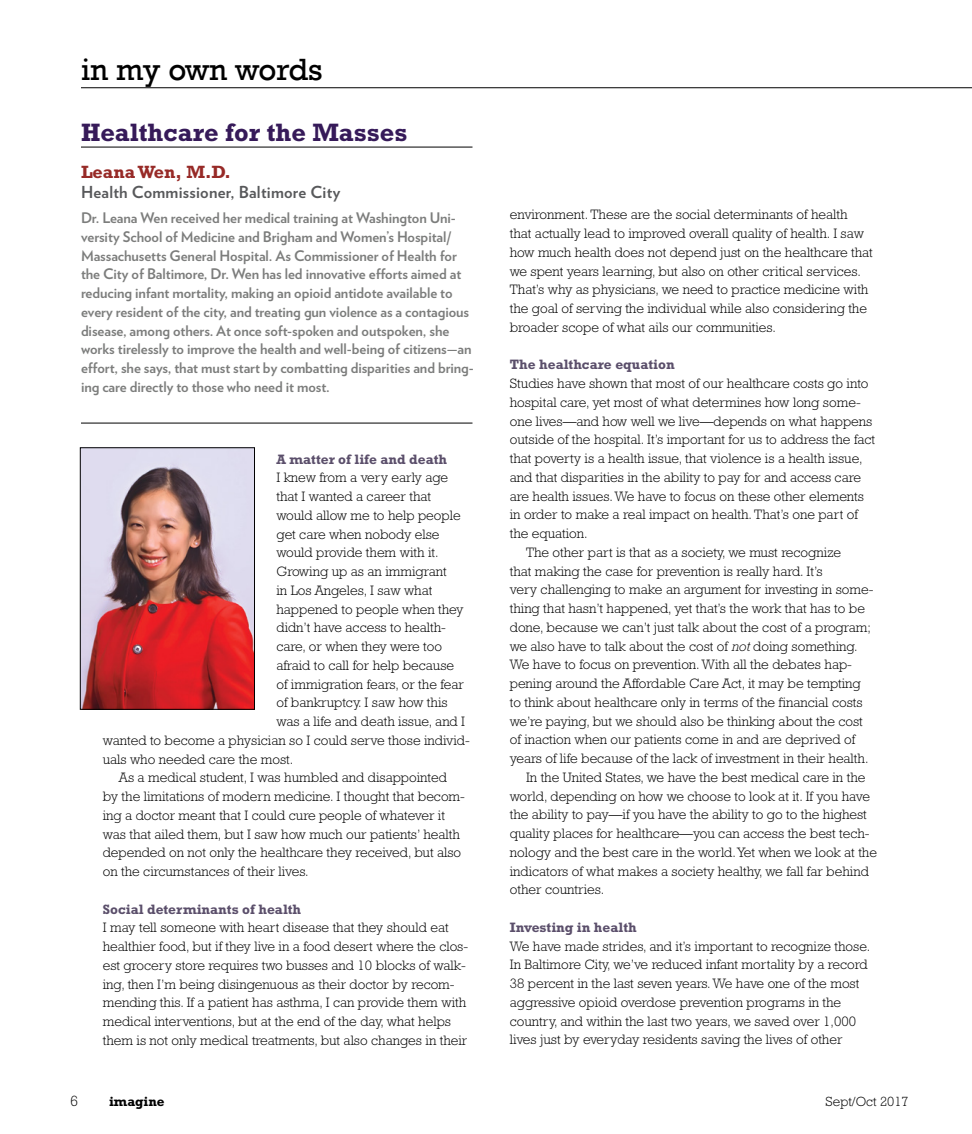
<style>
.page{position:relative;width:972px;height:1134px;background:#fff}
.page>*{position:absolute;margin:0;border:0;box-sizing:border-box;transform-origin:0 0}
.t1{font:31.5px "Rockwell";letter-spacing:-.01em;color:#000}
.t2{font:700 25.5px "Rockwell";color:#361a59}
.t3{font:700 18px "Rockwell";color:#972a27}
.t4{font:700 16.5px "Verlag";letter-spacing:.015em;color:#58595b}
.t5{font:300 15px "Rockwell";color:#000}
.t6{font:700 14.55px/18.8px "Verlag";letter-spacing:-.005em;color:#7c7d7c}
.t7{font:300 13.8px/18.8px "Rockwell";color:#000}
.t8{font:700 13.8px "Rockwell";color:#5b4f6b}
.t9{font:300 13.5px "Rockwell";color:#000}
.t10{font:700 13.5px "Rockwell";color:#000}
.s1{font-style:italic}
</style>
<div class="page">
<hr style="left:81px;top:87px;width:891px;height:1px;background:#000">
<hr style="left:81px;top:147px;width:391px;height:1px;background:#000">
<hr style="left:81px;top:423px;width:391px;height:1px;background:#000">
<img style="left:82px;top:449px;width:171px;height:259px">
<div style="left:80px;top:447px;width:175px;height:263px;border:1px solid #000"></div>
<h1 class="t1" style="left:81px;top:52px;width:243px">in my own words</h1>
<h2 class="t2" style="left:81px;top:118px;width:328px">Healthcare for the Masses</h2>
<h3 class="t3" style="left:81px;top:161px;width:151px">Leana Wen, M.D.</h3>
<p class="t4" style="left:81px;top:179px;width:261px">Health Commissioner, Baltimore City</p>
<p class="t6" style="left:81px;top:208px;width:394px">Dr. Leana Wen received her medical training at Washington Uni&shy;versity School of Medicine and Brigham and Women’s Hospital/ Massachusetts General Hospital. As Commissioner of Health for the City of Baltimore, Dr. Wen has led innovative efforts aimed at reducing infant mortality, making an opioid antidote available to every resident of the city, and treating gun violence as a contagious disease, among others. At once soft-spoken and outspoken, she works tirelessly to improve the health and well-being of citizens—an effort, she says, that must start by combatting disparities and bring&shy;ing care directly to those who need it most.</p>
<p class="t7" style="left:510px;top:205px;width:365px">environment. These are the social determinants of health<br>that actually lead to improved overall quality of health. I saw how much health does not depend just on the healthcare that we spent years learning, but also on other critical services.<br>That’s why as physicians, we need to practice medicine with the goal of serving the individual while also considering the broader scope of what ails our communities.</p>
<p class="t8" style="left:510px;top:357px;width:166px">The healthcare equation</p>
<p class="t7" style="left:510px;top:374px;width:360px">Studies have shown that most of our healthcare costs go into</p>
<p class="t7" style="left:510px;top:393px;width:352px">hospital care, yet most of what determines how long some-</p>
<p class="t7" style="left:510px;top:412px;width:364px">one lives—and how well we live—depends on what happens</p>
<p class="t7" style="left:510px;top:430px;width:367px">outside of the hospital. It’s important for us to address the fact</p>
<p class="t7" style="left:510px;top:449px;width:354px">that poverty is a health issue, that violence is a health issue,</p>
<p class="t7" style="left:510px;top:468px;width:353px">and that disparities in the ability to pay for and access care</p>
<p class="t7" style="left:510px;top:487px;width:356px">are health issues. We have to focus on these other elements</p>
<p class="t7" style="left:510px;top:505px;width:349px">in order to make a real impact on health. That’s one part of</p>
<p class="t7" style="left:510px;top:524px;width:79px">the equation.</p>
<p class="t7" style="left:526px;top:543px;width:317px">The other part is that as a society, we must recognize</p>
<p class="t7" style="left:510px;top:562px;width:314px">that making the case for prevention is really hard. It’s</p>
<p class="t7" style="left:510px;top:580px;width:365px">very challenging to make an argument for investing in some-</p>
<p class="t7" style="left:510px;top:599px;width:357px">thing that hasn’t happened, yet that’s the work that has to be</p>
<p class="t7" style="left:510px;top:618px;width:363px">done, because we can’t just talk about the cost of a program;</p>
<p class="t7" style="left:510px;top:637px;width:349px">we also have to talk about the cost of <span class="s1">not</span> doing something.</p>
<p class="t7" style="left:510px;top:655px;width:344px">We have to focus on prevention. With all the debates hap-</p>
<p class="t7" style="left:510px;top:674px;width:352px">pening around the Affordable Care Act, it may be tempting</p>
<p class="t7" style="left:510px;top:693px;width:354px">to think about healthcare only in terms of the financial costs</p>
<p class="t7" style="left:510px;top:712px;width:355px">we’re paying, but we should also be thinking about the cost</p>
<p class="t7" style="left:510px;top:730px;width:347px">of inaction when our patients come in and are deprived of</p>
<p class="t7" style="left:510px;top:749px;width:360px">years of life because of the lack of investment in their health.</p>
<p class="t7" style="left:526px;top:768px;width:341px">In the United States, we have the best medical care in the</p>
<p class="t7" style="left:510px;top:787px;width:362px">world, depending on how we choose to look at it. If you have</p>
<p class="t7" style="left:510px;top:805px;width:359px">the ability to pay—if you have the ability to go to the highest</p>
<p class="t7" style="left:510px;top:824px;width:361px">quality places for healthcare—you can access the best tech-</p>
<p class="t7" style="left:510px;top:843px;width:369px">nology and the best care in the world. Yet when we look at the</p>
<p class="t7" style="left:510px;top:862px;width:361px">indicators of what makes a society healthy, we fall far behind</p>
<p class="t7" style="left:510px;top:880px;width:96px">other countries.</p>
<p class="t8" style="left:510px;top:919px;width:128px">Investing in health</p>
<p class="t7" style="left:510px;top:937px;width:362px">We have made strides, and it’s important to recognize those.<br>In Baltimore City, we’ve reduced infant mortality by a record 38 percent in the last seven years. We have one of the most aggressive opioid overdose prevention programs in the country, and within the last two years, we saved over 1,000 lives just by everyday residents saving the lives of other</p>
<p class="t8" style="left:276px;top:451px;width:172px">A matter of life and death</p>
<p class="t7" style="left:276px;top:468px;width:173px">I knew from a very early age</p>
<p class="t7" style="left:276px;top:487px;width:156px">that I wanted a career that</p>
<p class="t7" style="left:276px;top:506px;width:186px">would allow me to help people</p>
<p class="t7" style="left:276px;top:525px;width:165px">get care when nobody else</p>
<p class="t7" style="left:276px;top:543px;width:164px">would provide them with it.</p>
<p class="t7" style="left:276px;top:562px;width:172px">Growing up as an immigrant</p>
<p class="t7" style="left:276px;top:581px;width:157px">in Los Angeles, I saw what</p>
<p class="t7" style="left:276px;top:600px;width:189px">happened to people when they</p>
<p class="t7" style="left:276px;top:618px;width:171px">didn’t have access to health-</p>
<p class="t7" style="left:276px;top:637px;width:167px">care, or when they were too</p>
<p class="t7" style="left:276px;top:656px;width:179px">afraid to call for help because</p>
<p class="t7" style="left:276px;top:675px;width:189px">of immigration fears, or the fear</p>
<p class="t7" style="left:276px;top:693px;width:173px">of bankruptcy. I saw how this</p>
<p class="t7" style="left:276px;top:712px;width:190px">was a life and death issue, and I</p>
<p class="t7" style="left:103px;top:731px;width:369px">wanted to become a physician so I could serve those individ-</p>
<p class="t7" style="left:103px;top:750px;width:192px">uals who needed care the most.</p>
<p class="t7" style="left:119px;top:768px;width:330px">As a medical student, I was humbled and disappointed</p>
<p class="t7" style="left:103px;top:787px;width:364px">by the limitations of modern medicine. I thought that becom-</p>
<p class="t7" style="left:103px;top:806px;width:344px">ing a doctor meant that I could cure people of whatever it</p>
<p class="t7" style="left:103px;top:825px;width:359px">was that ailed them, but I saw how much our patients’ health</p>
<p class="t7" style="left:103px;top:843px;width:360px">depended on not only the healthcare they received, but also</p>
<p class="t7" style="left:103px;top:862px;width:207px">on the circumstances of their lives.</p>
<p class="t8" style="left:103px;top:901px;width:200px">Social determinants of health</p>
<p class="t7" style="left:103px;top:918px;width:367px">I may tell someone with heart disease that they should eat healthier food, but if they live in a food desert where the clos&shy;est grocery store requires two busses and 10 blocks of walk&shy;ing, then I’m being disingenuous as their doctor by recom&shy;mending this. If a patient has asthma, I can provide them with medical interventions, but at the end of the day, what helps them is not only medical treatments, but also changes in their</p>
<p class="t5" style="left:70px;top:1092px;width:9px">6</p>
<p class="t10" style="left:109px;top:1093px;width:57px">imagine</p>
<p class="t9" style="left:826px;top:1093px;width:85px">Sept/Oct 2017</p>
</div>
